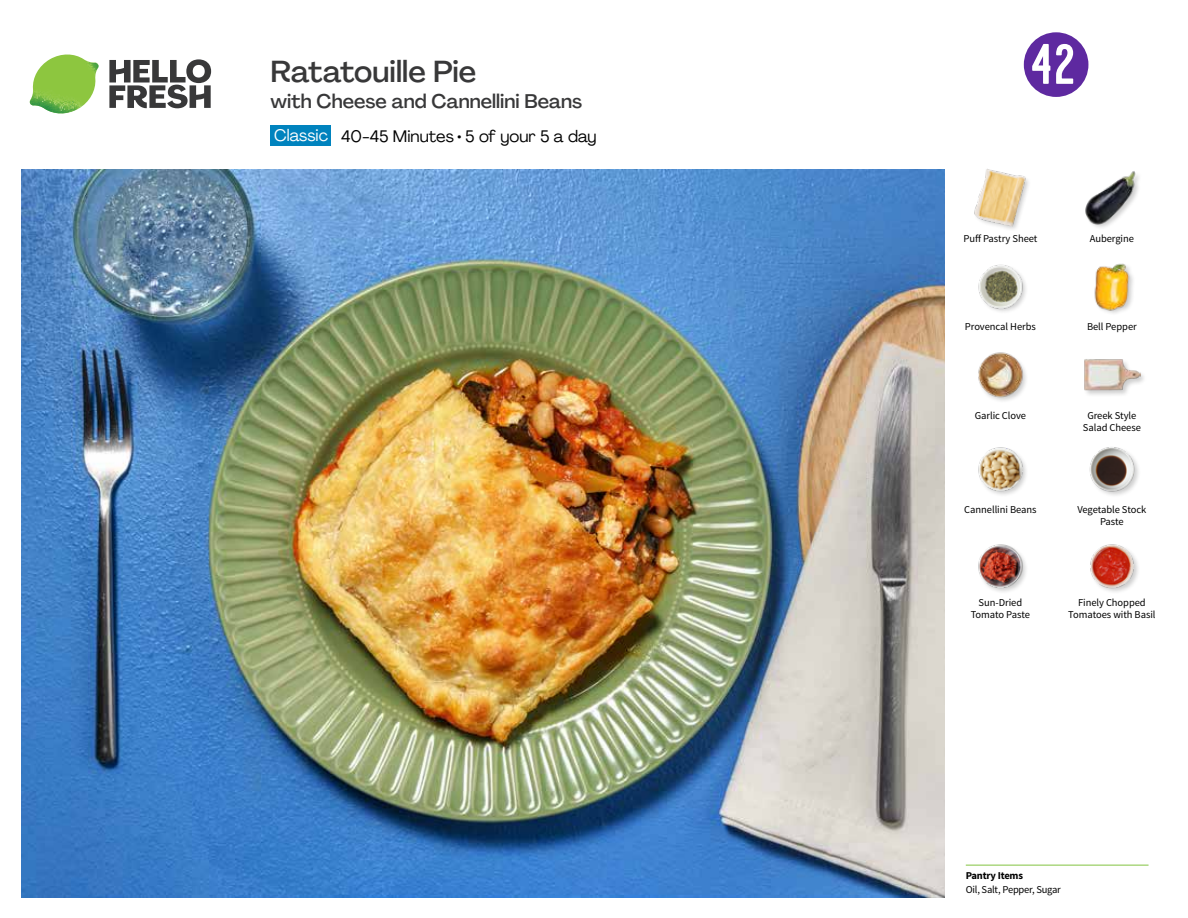
<style>
.page{position:relative;width:1188px;height:918px;background:#fff}
.page>*{position:absolute;margin:0;border:0;box-sizing:border-box;transform-origin:0 0}
.t1{font:57px "Kapra";color:#fff}
.t2{font:500 30px "Agrandir";letter-spacing:-.005em;color:#383839}
.t3{font:500 19.5px "Agrandir";color:#383839}
.t4{font:16.5px "Agrandir";color:#000}
.t5{font:16.5px "Agrandir";color:#fff}
.t6{font:10.5px/12px "Source Sans Pro";letter-spacing:-.005em;color:#000;text-align:center}
.t7{font:700 10.5px "Source Sans Pro";letter-spacing:-.02em;color:#000}
</style>
<div class="page">
<svg style="left:109px;top:59px;width:102px;height:49px"></svg>
<img style="left:30px;top:55px;width:69px;height:59px">
<img style="left:21px;top:170px;width:924px;height:728px">
<hr style="left:966px;top:865px;width:183px;height:1px;background:#82c341">
<div style="left:271px;top:126px;width:60px;height:20px;background:#0083be"></div>
<img style="left:978px;top:544px;width:48px;height:48px">
<img style="left:1090px;top:544px;width:48px;height:48px">
<img style="left:978px;top:352px;width:48px;height:49px">
<img style="left:978px;top:447px;width:48px;height:48px">
<img style="left:1089px;top:447px;width:50px;height:49px">
<div style="left:1083px;top:358px;width:64px;height:39px;background:#000;opacity:.2"></div>
<img style="left:1083px;top:358px;width:58px;height:39px">
<div style="left:974px;top:168px;width:58px;height:64px;background:#000;opacity:.2"></div>
<img style="left:974px;top:169px;width:55px;height:57px">
<img style="left:978px;top:264px;width:48px;height:48px">
<img style="left:1094px;top:263px;width:39px;height:51px">
<img style="left:1085px;top:171px;width:54px;height:55px">
<svg style="left:1023px;top:32px;width:66px;height:65px"></svg>
<h2 class="t2" style="left:271px;top:53px;width:207px">Ratatouille Pie</h2>
<h3 class="t3" style="left:271px;top:89px;width:313px">with Cheese and Cannellini Beans</h3>
<h3 class="t5" style="left:274px;top:125px;width:55px">Classic</h3>
<h3 class="t4" style="left:341px;top:126px;width:257px">40-45 Minutes • 5 of your 5 a day</h3>
<h1 class="t1" style="left:1032px;top:31px;width:45px">42</h1>
<p class="t6" style="left:963px;top:232px;width:75px">Puff Pastry Sheet</p>
<p class="t6" style="left:1090px;top:232px;width:46px">Aubergine</p>
<p class="t6" style="left:965px;top:321px;width:73px">Provencal Herbs</p>
<p class="t6" style="left:1087px;top:321px;width:51px">Bell Pepper</p>
<p class="t6" style="left:975px;top:410px;width:53px">Garlic Clove</p>
<p class="t6" style="left:1083px;top:410px;width:60px">Greek Style<br>Salad Cheese</p>
<p class="t6" style="left:964px;top:504px;width:74px">Cannellini Beans</p>
<p class="t6" style="left:1077px;top:504px;width:71px">Vegetable Stock<br>Paste</p>
<p class="t6" style="left:971px;top:597px;width:61px">Sun-Dried<br>Tomato Paste</p>
<p class="t6" style="left:1068px;top:597px;width:89px">Finely Chopped<br>Tomatoes with Basil</p>
<p class="t7" style="left:966px;top:868px;width:59px">Pantry Items</p>
<p class="t6" style="left:966px;top:884px;width:97px">Oil, Salt, Pepper, Sugar</p>
</div>
